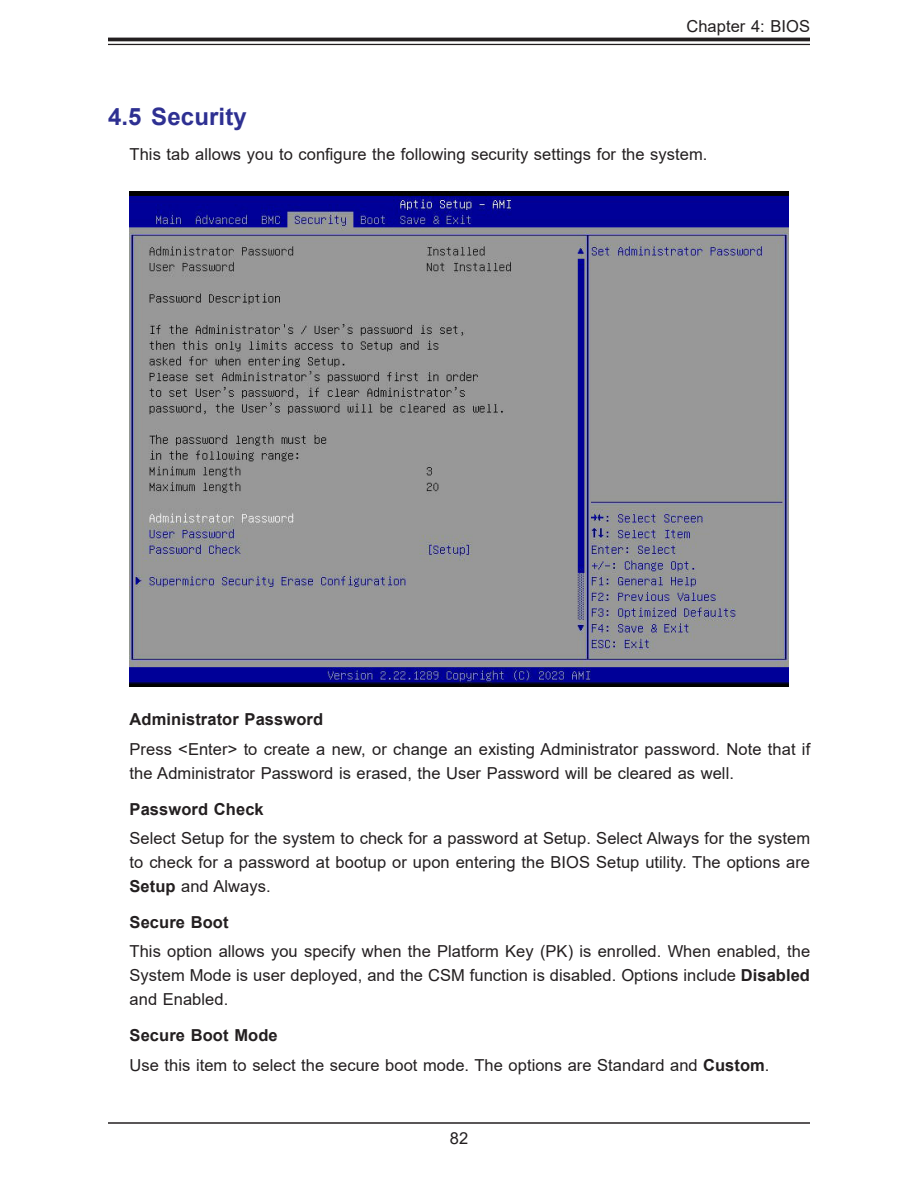
<style>
.page{position:relative;width:918px;height:1188px;background:#fff}
.page>*{position:absolute;margin:0;border:0;box-sizing:border-box;transform-origin:0 0}
.sm_Subhead_1{font:700 24px "Arial";letter-spacing:.005em;color:#2e3092}
.sm_body_text{font:16.5px/24px "Arial";letter-spacing:.005em;color:#231f20;text-align:justify}
.sm_BIOS_Setting1{font:700 16.5px "Arial";letter-spacing:.005em;color:#231f20}
.s1{font-weight:700}
</style>
<div class="page">
<hr style="left:108px;top:1122px;width:702px;height:2px;background:#231f20">
<hr style="left:108px;top:38px;width:702px;height:3px;background:#231f20">
<hr style="left:108px;top:44px;width:702px;height:1px;background:#231f20">
<img style="left:129px;top:192px;width:660px;height:495px">
<p class="sm_body_text" style="left:686px;top:14px;width:125px">Chapter 4: BIOS</p>
<p class="sm_Subhead_1" style="left:108px;top:100px;width:140px">4.5 Security</p>
<p class="sm_body_text" style="left:130px;top:142px;width:579px">This tab allows you to configure the following security settings for the system.</p>
<p class="sm_BIOS_Setting1" style="left:130px;top:708px;width:195px">Administrator Password</p>
<p class="sm_body_text" style="left:130px;top:737px;width:682px">Press &lt;Enter&gt; to create a new, or change an existing Administrator password. Note that if the Administrator Password is erased, the User Password will be cleared as well.</p>
<p class="sm_BIOS_Setting1" style="left:130px;top:797px;width:136px">Password Check</p>
<p class="sm_body_text" style="left:130px;top:826px;width:682px">Select Setup for the system to check for a password at Setup. Select Always for the system to check for a password at bootup or upon entering the BIOS Setup utility. The options are <span class="s1">Setup</span> and Always.</p>
<p class="sm_BIOS_Setting1" style="left:130px;top:911px;width:101px">Secure Boot</p>
<p class="sm_body_text" style="left:130px;top:940px;width:682px">This option allows you specify when the Platform Key (PK) is enrolled. When enabled, the System Mode is user deployed, and the CSM function is disabled. Options include <span class="s1">Disabled </span>and Enabled.</p>
<p class="sm_BIOS_Setting1" style="left:130px;top:1024px;width:150px">Secure Boot Mode</p>
<p class="sm_body_text" style="left:130px;top:1053px;width:641px">Use this item to select the secure boot mode. The options are Standard and <span class="s1">Custom</span>.</p>
<p class="sm_body_text" style="left:450px;top:1126px;width:20px">82</p>
</div>
